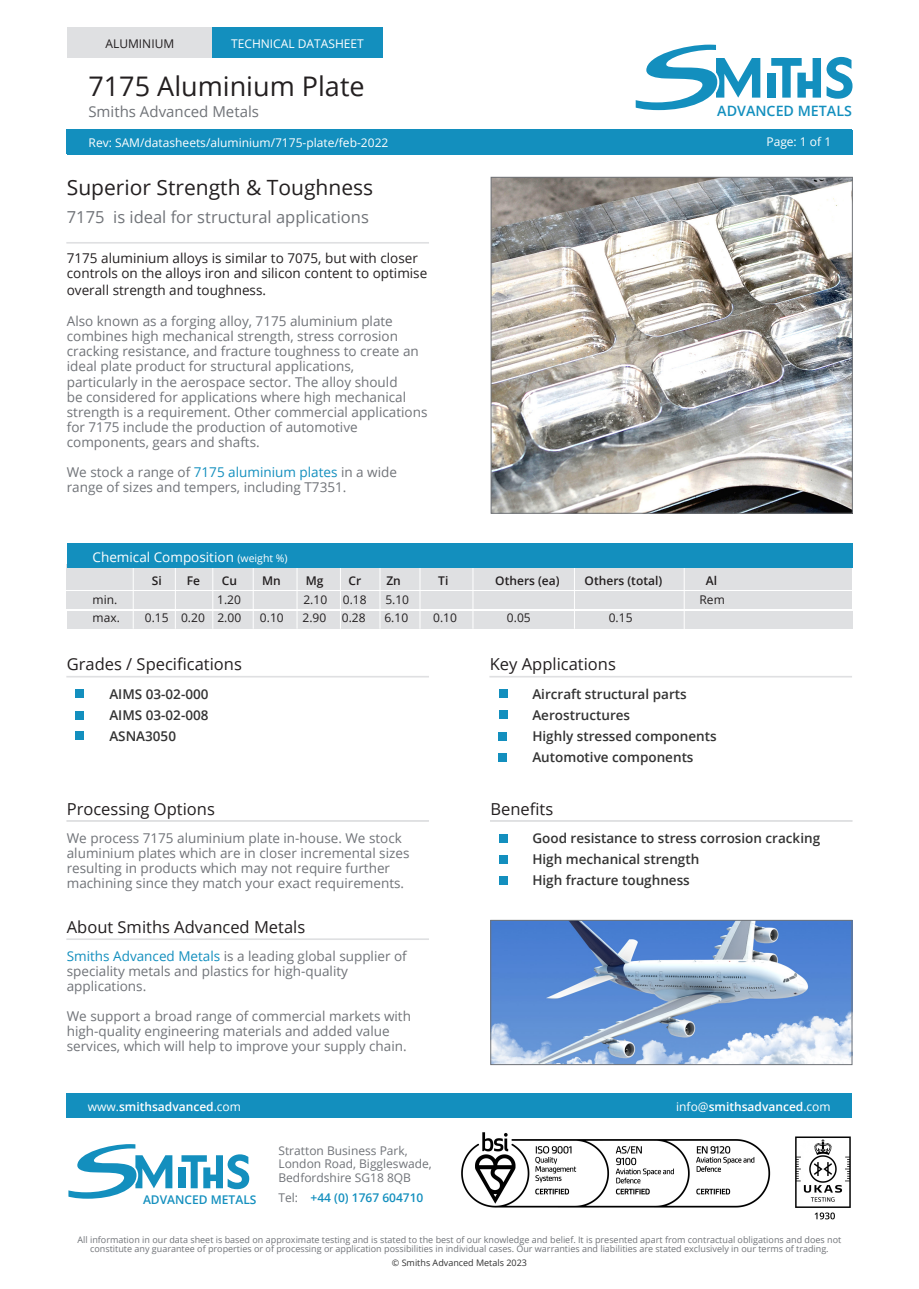
<style>
.page{position:relative;width:919px;height:1289px;background:#fff}
.page>*{position:absolute;margin:0;border:0;box-sizing:border-box;transform-origin:0 0}
.t1{font:27px "Open Sans";color:#231f20}
.t2{font:21px "Open Sans";color:#231f20}
.t3{font:16.5px "Open Sans";color:#231f20}
.t4{font:16.5px "Open Sans";color:#707378}
.t5{font:15px "Open Sans";color:#707378}
.t6{font:600 14.25px "Open Sans";color:#138fbe}
.t7{font:13.5px/15px "Open Sans";color:#707378}
.t8{font:600 13.5px "Open Sans";color:#333}
.t9{font:13.5px/15px "Open Sans";color:#231f20}
.t10{font:13.5px "Open Sans";color:#fff}
.t11{font:12px "Open Sans";color:#fff}
.t12{font:12px "Open Sans";color:#231f20}
.t13{font:12px/13.5px "Open Sans";color:#707378}
.t14{font:600 12px "Open Sans";color:#fff}
.t15{font:600 12px "Open Sans";color:#231f20}
.t16{font:600 12px "Open Sans";color:#138fbe}
.t17{font:9px/9px "Open Sans";color:#707378;text-align:center}
.t18{font:9px "Open Sans";color:#333}
.s1{color:#138fbe}
.s2{font-size:10.5px}
.s3{font-weight:400}
.s4{font-weight:400;color:#707378}
.s5{font-style:inherit}
</style>
<div class="page">
<div style="left:67px;top:564px;width:784px;height:25px;background:#dfe0e2"></div>
<div style="left:67px;top:592px;width:784px;height:17px;background:#dfe0e2"></div>
<div style="left:68px;top:611px;width:784px;height:17px;background:#dfe0e2"></div>
<div style="left:67px;top:242px;width:361px;height:1px;border:1px solid #dfe0e2"></div>
<div style="left:67px;top:129px;width:785px;height:25px;background:#138fbe"></div>
<img style="left:493px;top:179px;width:357px;height:332px">
<div style="left:491px;top:177px;width:361px;height:336px;border:1px solid #707378"></div>
<div style="left:67px;top:130px;width:785px;height:25px;background:#138fbe"></div>
<svg style="left:635px;top:45px;width:125px;height:65px"></svg>
<div style="left:767px;top:73px;width:8px;height:25px;background:#138fbe"></div>
<svg style="left:771px;top:57px;width:81px;height:42px"></svg>
<div style="left:67px;top:28px;width:144px;height:30px;background:#dfe0e2"></div>
<div style="left:213px;top:28px;width:170px;height:30px;background:#138fbe"></div>
<div style="left:76px;top:689px;width:8px;height:8px;background:#138fbe"></div>
<div style="left:498px;top:689px;width:9px;height:8px;background:#138fbe"></div>
<div style="left:498px;top:710px;width:9px;height:9px;background:#138fbe"></div>
<div style="left:498px;top:833px;width:9px;height:9px;background:#138fbe"></div>
<div style="left:498px;top:855px;width:9px;height:8px;background:#138fbe"></div>
<div style="left:498px;top:876px;width:9px;height:8px;background:#138fbe"></div>
<div style="left:490px;top:676px;width:361px;height:1px;border:1px solid #dfe0e2"></div>
<div style="left:490px;top:820px;width:362px;height:1px;border:1px solid #dfe0e2"></div>
<hr style="left:133px;top:557px;width:1px;height:71px;background:#fff">
<hr style="left:175px;top:557px;width:1px;height:71px;background:#fff">
<hr style="left:212px;top:557px;width:1px;height:71px;background:#fff">
<hr style="left:253px;top:557px;width:1px;height:71px;background:#fff">
<hr style="left:297px;top:557px;width:1px;height:71px;background:#fff">
<hr style="left:340px;top:557px;width:1px;height:71px;background:#fff">
<hr style="left:380px;top:557px;width:1px;height:71px;background:#fff">
<hr style="left:419px;top:557px;width:1px;height:71px;background:#fff">
<hr style="left:472px;top:557px;width:1px;height:71px;background:#fff">
<hr style="left:574px;top:557px;width:1px;height:71px;background:#fff">
<div style="left:76px;top:710px;width:8px;height:9px;background:#138fbe"></div>
<hr style="left:684px;top:561px;width:1px;height:72px;background:#fff">
<div style="left:68px;top:543px;width:784px;height:25px;background:#138fbe"></div>
<div style="left:498px;top:732px;width:9px;height:9px;background:#138fbe"></div>
<div style="left:76px;top:731px;width:8px;height:8px;background:#138fbe"></div>
<div style="left:67px;top:820px;width:361px;height:1px;border:1px solid #dfe0e2"></div>
<div style="left:67px;top:676px;width:361px;height:1px;border:1px solid #dfe0e2"></div>
<div style="left:498px;top:753px;width:9px;height:8px;background:#138fbe"></div>
<div style="left:67px;top:938px;width:361px;height:1px;border:1px solid #dfe0e2"></div>
<img style="left:492px;top:922px;width:358px;height:140px">
<div style="left:490px;top:920px;width:362px;height:144px;border:1px solid #707378"></div>
<svg style="left:68px;top:1144px;width:104px;height:54px"></svg>
<div style="left:178px;top:1167px;width:7px;height:21px;background:#138fbe"></div>
<svg style="left:181px;top:1154px;width:68px;height:35px"></svg>
<div style="left:67px;top:1093px;width:784px;height:25px;background:#138fbe"></div>
<img style="left:461px;top:1132px;width:390px;height:88px">
<p class="t12" style="left:105px;top:35px;width:70px">ALUMINIUM</p>
<p class="t11" style="left:231px;top:35px;width:134px">TECHNICAL DATASHEET</p>
<p class="t1" style="left:88px;top:68px;width:278px">7175 Aluminium Plate</p>
<p class="t5" style="left:88px;top:101px;width:172px">Smiths Advanced Metals</p>
<p class="t11" style="left:89px;top:135px;width:301px">Rev: SAM/datasheets/aluminium/7175-plate/feb-2022</p>
<p class="t11" style="left:766px;top:134px;width:66px">Page: 1 of 1</p>
<p class="t6" style="left:717px;top:101px;width:136px">ADVANCED METALS</p>
<p class="t11" style="left:121px;top:134px;width:229px">MC info_sheet/heat_treatments/jun2021</p>
<p class="t11" style="left:760px;top:133px;width:48px">Pages 2</p>
<p class="t11" style="left:824px;top:133px;width:8px">2</p>
<p class="t2" style="left:67px;top:173px;width:308px">Superior Strength &amp; Toughness</p>
<p class="t4" style="left:67px;top:206px;width:303px">7175 is ideal for structural applications</p>
<p class="t9" style="left:67px;top:251px;width:362px">7175 aluminium alloys is similar to 7075, but with closer controls on the alloys iron and silicon content to optimise</p>
<p class="t9" style="left:67px;top:282px;width:201px">overall strength and toughness.</p>
<p class="t7" style="left:67px;top:314px;width:327px">Also known as a forging alloy, 7175 aluminium plate</p>
<p class="t7" style="left:67px;top:329px;width:353px">combines high mechanical strength, stress corrosion cracking resistance, and fracture toughness to create an ideal plate product for structural applications,</p>
<p class="t7" style="left:67px;top:374px;width:362px">particularly in the aerospace sector. The alloy should<br>be considered for applications where high mechanical strength is a requirement. Other commercial applications for 7175 include the production of automotive</p>
<p class="t7" style="left:67px;top:434px;width:194px">components, gears and shafts.</p>
<p class="t7" style="left:67px;top:464px;width:332px">We stock a range of <span class="s1">7175 aluminium plates</span> in a wide range of sizes and tempers, including T7351.</p>
<p class="t10" style="left:92px;top:547px;width:197px">Chemical Composition <span class="s2">(weight %)</span></p>
<p class="t15" style="left:152px;top:572px;width:11px">Si</p>
<p class="t15" style="left:187px;top:572px;width:15px">Fe</p>
<p class="t15" style="left:222px;top:572px;width:17px">Cu</p>
<p class="t15" style="left:262px;top:572px;width:20px">Mn</p>
<p class="t15" style="left:306px;top:572px;width:19px">Mg</p>
<p class="t15" style="left:348px;top:572px;width:14px">Cr</p>
<p class="t15" style="left:386px;top:572px;width:16px">Zn</p>
<p class="t15" style="left:438px;top:572px;width:12px">Ti</p>
<p class="t15" style="left:495px;top:572px;width:66px">Others (ea)</p>
<p class="t15" style="left:584px;top:572px;width:79px">Others (total)</p>
<p class="t15" style="left:705px;top:572px;width:13px">Al</p>
<p class="t12" style="left:92px;top:592px;width:26px">min.</p>
<p class="t12" style="left:217px;top:592px;width:25px">1.20</p>
<p class="t12" style="left:303px;top:592px;width:25px">2.10</p>
<p class="t12" style="left:343px;top:592px;width:25px">0.18</p>
<p class="t12" style="left:385px;top:592px;width:25px">5.10</p>
<p class="t12" style="left:699px;top:592px;width:27px">Rem</p>
<p class="t12" style="left:92px;top:610px;width:29px">max.</p>
<p class="t12" style="left:145px;top:610px;width:98px">0.15 0.20 2.00</p>
<p class="t12" style="left:260px;top:610px;width:25px">0.10</p>
<p class="t12" style="left:302px;top:610px;width:25px">2.90</p>
<p class="t12" style="left:342px;top:610px;width:25px">0.28</p>
<p class="t12" style="left:384px;top:610px;width:25px">6.10</p>
<p class="t12" style="left:433px;top:610px;width:25px">0.10</p>
<p class="t12" style="left:507px;top:610px;width:25px">0.05</p>
<p class="t12" style="left:608px;top:610px;width:25px">0.15</p>
<p class="t3" style="left:67px;top:652px;width:177px">Grades / Specifications</p>
<p class="t8" style="left:109px;top:684px;width:101px">AIMS 03-02-000</p>
<p class="t8" style="left:109px;top:705px;width:101px">AIMS 03-02-008</p>
<p class="t8" style="left:109px;top:726px;width:68px">ASNA3050</p>
<p class="t3" style="left:67px;top:797px;width:150px">Processing Options</p>
<p class="t7" style="left:67px;top:830px;width:336px">We process 7175 aluminium plate in-house. We stock</p>
<p class="t7" style="left:67px;top:845px;width:344px">aluminium plates which are in closer incremental sizes resulting in products which may not require further</p>
<p class="t7" style="left:67px;top:875px;width:339px">machining since they match your exact requirements.</p>
<p class="t3" style="left:67px;top:915px;width:240px">About Smiths Advanced Metals</p>
<p class="t7" style="left:67px;top:948px;width:341px"><span class="s1">Smiths Advanced Metals</span> is a leading global supplier of speciality metals and plastics for high-quality</p>
<p class="t7" style="left:67px;top:978px;width:81px">applications.</p>
<p class="t7" style="left:67px;top:1008px;width:346px">We support a broad range of commercial markets with high-quality engineering materials and added value</p>
<p class="t7" style="left:67px;top:1038px;width:341px">services, which will help to improve your supply chain.</p>
<p class="t3" style="left:490px;top:652px;width:128px">Key Applications</p>
<p class="t8" style="left:532px;top:684px;width:156px">Aircraft structural parts</p>
<p class="t8" style="left:532px;top:705px;width:99px">Aerostructures</p>
<p class="t8" style="left:532px;top:726px;width:186px">Highly stressed components</p>
<p class="t8" style="left:532px;top:747px;width:163px">Automotive components</p>
<p class="t3" style="left:490px;top:797px;width:64px">Benefits</p>
<p class="t8" style="left:532px;top:829px;width:289px">Good resistance to stress corrosion cracking</p>
<p class="t8" style="left:532px;top:850px;width:168px">High mechanical strength</p>
<p class="t8" style="left:532px;top:871px;width:159px">High fracture toughness</p>
<p class="t14" style="left:88px;top:1098px;width:155px"><span class="s3">www.</span>smithsadvanced<span class="s3">.com</span></p>
<p class="t14" style="left:676px;top:1098px;width:156px"><span class="s3">info@</span>smithsadvanced<span class="s3">.com</span></p>
<p class="t13" style="left:278px;top:1143px;width:155px">Stratton Business Park,<br>London Road, Biggleswade,<br>Bedfordshire SG18 8QB</p>
<p class="t16" style="left:143px;top:1191px;width:115px">ADVANCED METALS</p>
<p class="t16" style="left:278px;top:1189px;width:146px"><span class="s4">Tel:</span> +44 (0) 1767 604710</p>
<p class="t17" style="left:77px;top:1234px;width:765px">All information in our data sheet is based on approximate testing and is stated to the best of our knowledge and belief. It is presented apart from contractual obligations and does not constitute any guarantee of properties or of processing or application possibilities in individual cases. Our warranties and liabilities are stated exclusively in our terms of trading.</p>
<p class="t18" style="left:392px;top:1256px;width:137px">© Smiths Advanced Metals 202<span class="s5">3</span></p>
</div>
